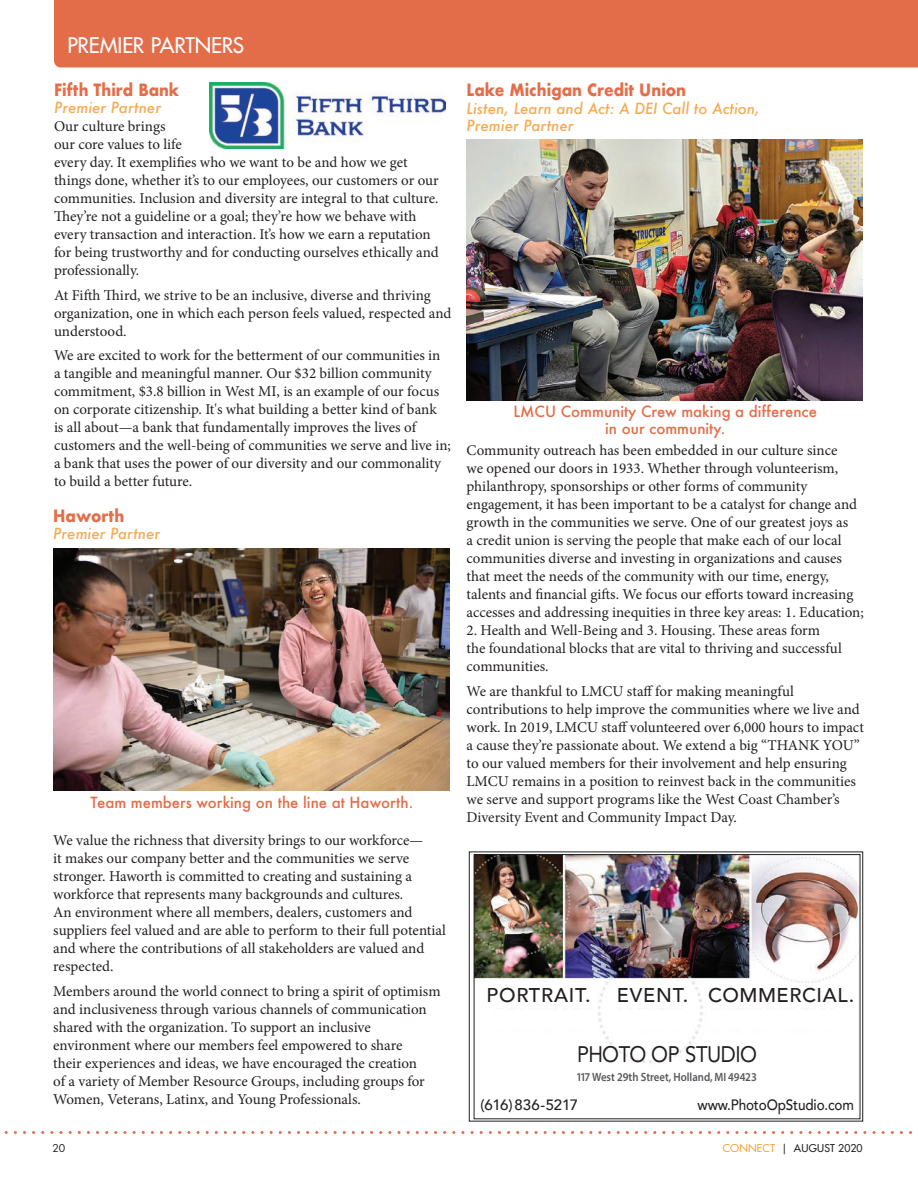
<style>
.page{position:relative;width:918px;height:1188px;background:#fff}
.page>*{position:absolute;margin:0;border:0;box-sizing:border-box;transform-origin:0 0}
.t1{font:22.5px "Avenir";letter-spacing:-.025em;color:#231f20;scale:.9 1}
.t2{font:21px "Futura";letter-spacing:-.01em;color:#fff}
.t3{font:500 19.8px "Avenir";letter-spacing:.04em;color:#231f20}
.t4{font:700 16.5px "Futura";color:#e46d49;scale:.9 1}
.t5{font:15px/18px "Minion Pro";letter-spacing:-.005em;color:#231f20}
.t6{font:500 15px/16.5px "Futura";color:#e46d49;text-align:center}
.t7{font:italic 500 15px/16.5px "Futura";color:#f6ab52}
.t8{font:500 15px "Avenir";letter-spacing:-.01em;color:#231f20;scale:.9 1}
.t9{font:500 15px "Avenir";letter-spacing:-.01em;color:#231f20}
.t10{font:600 12px "Myriad Pro";color:#57585a;scale:.9 1}
.t11{font:10.5px "Futura";letter-spacing:.02em;color:#231f20}
.t12{font:10.5px "Futura";color:#231f20}
.s1{color:#f89b24}
.s2{font-style:inherit}
</style>
<div class="page">
<svg style="left:4px;top:1131px;width:908px;height:3px"></svg>
<div style="left:54px;top:0;width:864px;height:67px;background:#e46d49"></div>
<img style="left:476px;top:856px;width:382px;height:207px">
<div style="left:474px;top:854px;width:386px;height:265px;border:1px solid #231f20"></div>
<div style="left:492px;top:1010px;width:103px;height:19px;background:#fff"></div>
<div style="left:612px;top:1010px;width:77px;height:19px;background:#fff"></div>
<div style="left:707px;top:1010px;width:141px;height:19px;background:#fff"></div>
<div style="left:469px;top:852px;width:394px;height:270px;border:1px solid #231f20"></div>
<img style="left:467px;top:139px;width:395px;height:261px">
<img style="left:53px;top:548px;width:396px;height:243px">
<img style="left:210px;top:82px;width:236px;height:66px">
<h2 class="t2" style="left:68px;top:32px;width:178px">PREMIER PARTNERS</h2>
<p class="t4" style="left:54px;top:78px;width:141px">Fifth Third Bank</p>
<p class="t7" style="left:54px;top:99px;width:109px">Premier Partner</p>
<p class="t5" style="left:54px;top:117px;width:386px">Our culture brings<br>our core values to life<br>every day. It exemplifies who we want to be and how we get things done, whether it’s to our employees, our customers or our communities. Inclusion and diversity are integral to that culture.<br>They’re not a guideline or a goal; they’re how we behave with every transaction and interaction. It’s how we earn a reputation for being trustworthy and for conducting ourselves ethically and professionally.</p>
<p class="t5" style="left:54px;top:286px;width:399px">At Fifth Third, we strive to be an inclusive, diverse and thriving organization, one in which each person feels valued, respected and understood.</p>
<p class="t5" style="left:54px;top:347px;width:398px">We are excited to work for the betterment of our communities in<br>a tangible and meaningful manner. Our $32 billion community commitment, $3.8 billion in West MI, is an example of our focus on corporate citizenship. It's what building a better kind of bank<br>is all about—a bank that fundamentally improves the lives of customers and the well-being of communities we serve and live in; a bank that uses the power of our diversity and our commonality to build a better future.</p>
<p class="t4" style="left:53px;top:504px;width:81px">Haworth</p>
<p class="t7" style="left:53px;top:525px;width:109px">Premier Partner</p>
<p class="t6" style="left:91px;top:794px;width:324px">Team members working on the line at Haworth.</p>
<p class="t5" style="left:53px;top:831px;width:394px">We value the richness that diversity brings to our workforce—<br>it makes our company better and the communities we serve stronger. Haworth is committed to creating and sustaining a workforce that represents many backgrounds and cultures.<br>An environment where all members, dealers, customers and suppliers feel valued and are able to perform to their full potential and where the contributions of all stakeholders are valued and respected.</p>
<p class="t5" style="left:53px;top:982px;width:389px">Members around the world connect to bring a spirit of optimism and inclusiveness through various channels of communication shared with the organization. To support an inclusive environment where our members feel empowered to share<br>their experiences and ideas, we have encouraged the creation<br>of a variety of Member Resource Groups, including groups for Women, Veterans, Latinx, and Young Professionals.</p>
<p class="t4" style="left:467px;top:78px;width:246px">Lake Michigan Credit Union</p>
<p class="t7" style="left:467px;top:100px;width:295px">Listen, Learn and Act: A DEI Call to Action,<br>Premier Partner</p>
<p class="t6" style="left:514px;top:403px;width:305px">LMCU Community Crew making a difference in our community.</p>
<p class="t5" style="left:467px;top:441px;width:399px">Community outreach has been embedded in our culture since<br>we opened our doors in 1933. Whether through volunteerism, philanthropy, sponsorships or other forms of community engagement, it has been important to be a catalyst for change and growth in the communities we serve. One of our greatest joys as<br>a credit union is serving the people that make each of our local communities diverse and investing in organizations and causes that meet the needs of the community with our time, energy, talents and financial gifts. We focus our efforts toward increasing accesses and addressing inequities in three key areas: 1. Education;</p>
<p class="t5" style="left:467px;top:621px;width:377px">2. Health and Well-Being and 3. Housing. These areas form the foundational blocks that are vital to thriving and successful communities.</p>
<p class="t5" style="left:467px;top:682px;width:399px">We are thankful to LMCU staff for making meaningful contributions to help improve the communities where we live and work. In 2019, LMCU staff volunteered over 6,000 hours to impact a cause they’re passionate about. We extend a big “THANK YOU” to our valued members for their involvement and help ensuring LMCU remains in a position to reinvest back in the communities we serve and support programs like the West Coast Chamber’s Diversity Event and Community Impact Day.</p>
<h3 class="t3" style="left:486px;top:978px;width:106px">PORTRAIT.</h3>
<h3 class="t3" style="left:617px;top:978px;width:239px">EVENT. COMMERCIAL.</h3>
<h1 class="t1" style="left:577px;top:1036px;width:202px">PHOTO OP STUDIO</h1>
<p class="t10" style="left:577px;top:1070px;width:201px">117 West 29th Street, Holland, MI 49423</p>
<p class="t9" style="left:481px;top:1092px;width:99px">(616) 836-5217</p>
<p class="t8" style="left:698px;top:1092px;width:175px">www.PhotoOpStudio.com</p>
<p class="t12" style="left:52px;top:1142px;width:14px">20</p>
<p class="t11" style="left:723px;top:1142px;width:141px"><span class="s1">CONNECT</span> <span class="s2">|</span> AUGUST 2020</p>
</div>
